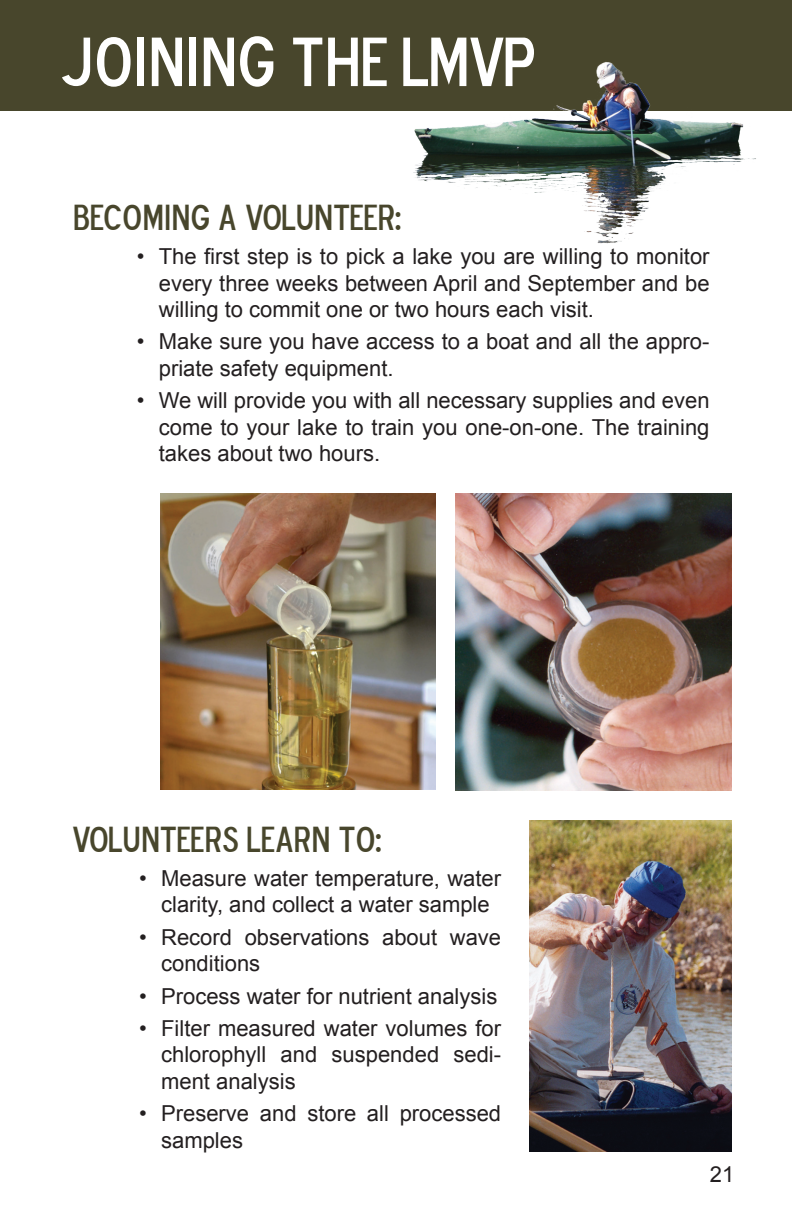
<style>
.page{position:relative;width:792px;height:1224px;background:#fff}
.page>*{position:absolute;margin:0;border:0;box-sizing:border-box;transform-origin:0 0}
.t1{font:70.6px "Blue Highway D Type";color:#fff}
.t2{font:36px "Blue Highway D Type";color:#48462c}
.t3{font:22px/26.4px "Arial";color:#231f20;text-align:justify}
</style>
<div class="page">
<div style="left:0;top:0;width:792px;height:110px;background:#48462c"></div>
<img style="left:391px;top:62px;width:367px;height:182px">
<img style="left:161px;top:494px;width:274px;height:296px">
<img style="left:455px;top:494px;width:277px;height:297px">
<img style="left:529px;top:821px;width:203px;height:331px">
<h1 class="t1" style="left:59px;top:17px;width:477px">JOINING THE LMVP</h1>
<h2 class="t2" style="left:72px;top:195px;width:331px">BECOMING A VOLUNTEER:</h2>
<p class="t3" style="left:159px;top:243px;width:552px;text-indent:-22px">• The first step is to pick a lake you are willing to monitor every three weeks between April and September and be willing to commit one or two hours each visit.</p>
<p class="t3" style="left:159px;top:329px;width:552px;text-indent:-22px">• Make sure you have access to a boat and all the appro&shy;priate safety equipment.</p>
<p class="t3" style="left:159px;top:387px;width:552px;text-indent:-22px">• We will provide you with all necessary supplies and even come to your lake to train you one-on-one. The training takes about two hours.</p>
<h2 class="t2" style="left:72px;top:816px;width:311px">VOLUNTEERS LEARN TO:</h2>
<p class="t3" style="left:139px;top:865px;width:363px;text-align:center">• Measure water temperature, water clarity, and collect a water sample</p>
<p class="t3" style="left:161px;top:924px;width:341px;text-indent:-22px">• Record observations about wave conditions</p>
<p class="t3" style="left:139px;top:983px;width:360px">• Process water for nutrient analysis</p>
<p class="t3" style="left:161px;top:1015px;width:342px;text-indent:-22px">• Filter measured water volumes for chlorophyll and suspended sedi&shy;ment analysis</p>
<p class="t3" style="left:161px;top:1100px;width:341px;text-indent:-22px">• Preserve and store all processed samples</p>
<p class="t3" style="left:710px;top:1161px;width:26px">21</p>
</div>
